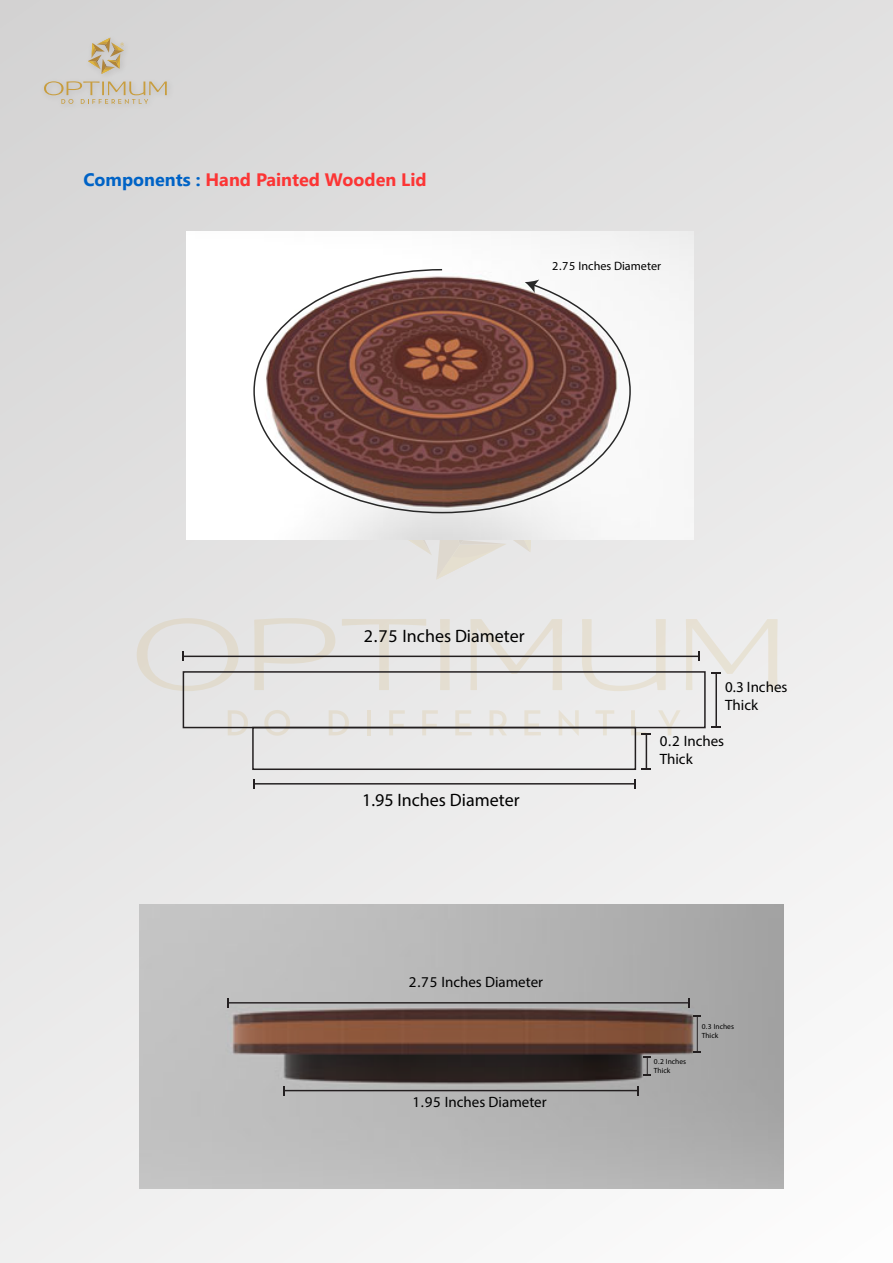
<style>
.page{position:relative;width:893px;height:1263px;background:#fff}
.page>*{position:absolute;margin:0;border:0;box-sizing:border-box;transform-origin:0 0}
.t1{font:18px "Myriad Pro";color:#000}
.t2{font:700 18px "Nirmala UI";color:#fc3535}
.t3{font:15px/18px "Myriad Pro";color:#000}
.t4{font:12.15px "Myriad Pro";color:#000}
.t5{font:7.5px/9px "Myriad Pro";color:#000}
.s1{color:#0063c6}
</style>
<div class="page">
<div style="left:0;top:0;width:893px;height:1263px;background:linear-gradient(to bottom,#dadada,#f5f5f5)"></div>
<svg style="left:254px;top:618px;width:81px;height:72px;background:#e3e1dd"></svg>
<svg style="left:342px;top:619px;width:84px;height:71px;background:#e5e3e1"></svg>
<svg style="left:440px;top:619px;width:10px;height:71px"></svg>
<svg style="left:470px;top:619px;width:92px;height:71px;background:#e6e4e0"></svg>
<svg style="left:582px;top:619px;width:84px;height:72px;background:#e8e6e3"></svg>
<svg style="left:228px;top:710px;width:20px;height:25px"></svg>
<svg style="left:264px;top:710px;width:26px;height:26px"></svg>
<svg style="left:329px;top:710px;width:20px;height:25px"></svg>
<hr style="left:367px;top:710px;width:3px;height:25px;background:#c89d3e">
<svg style="left:389px;top:710px;width:16px;height:25px"></svg>
<svg style="left:422px;top:710px;width:16px;height:25px"></svg>
<svg style="left:455px;top:710px;width:17px;height:25px"></svg>
<svg style="left:489px;top:710px;width:18px;height:25px"></svg>
<svg style="left:524px;top:710px;width:17px;height:25px"></svg>
<svg style="left:559px;top:710px;width:20px;height:26px"></svg>
<svg style="left:595px;top:710px;width:19px;height:25px"></svg>
<svg style="left:658px;top:710px;width:23px;height:25px"></svg>
<svg style="left:366px;top:539px;width:188px;height:41px;background:#e5e3e1"></svg>
<div style="left:37px;top:30px;width:141px;height:85px;background:#d6d5d5"></div>
<svg style="left:44px;top:81px;width:123px;height:23px;background:#cfc7b6"></svg>
<svg style="left:88px;top:38px;width:36px;height:36px"></svg>
<img style="left:186px;top:231px;width:507px;height:308px">
<svg style="left:253px;top:268px;width:379px;height:246px"></svg>
<svg style="left:525px;top:279px;width:14px;height:14px"></svg>
<div style="left:183px;top:671px;width:523px;height:57px;border:2px solid #231f20"></div>
<div style="left:252px;top:727px;width:384px;height:43px;border:2px solid #231f20"></div>
<hr style="left:254px;top:783px;width:381px;height:1px;background:#231f20">
<hr style="left:715px;top:673px;width:2px;height:54px;background:#231f20">
<hr style="left:646px;top:733px;width:1px;height:35px;background:#231f20">
<svg style="left:631px;top:710px;width:20px;height:25px"></svg>
<hr style="left:183px;top:656px;width:516px;height:1px;background:#231f20">
<svg style="left:686px;top:619px;width:92px;height:71px;background:#e7e5e1"></svg>
<svg style="left:137px;top:618px;width:102px;height:73px;background:#dddbd8"></svg>
<img style="left:139px;top:904px;width:644px;height:284px">
<hr style="left:228px;top:1002px;width:461px;height:1px;background:#231f20">
<svg style="left:688px;top:998px;width:2px;height:10px"></svg>
<hr style="left:284px;top:1090px;width:354px;height:1px;background:#231f20">
<svg style="left:637px;top:1086px;width:2px;height:9px"></svg>
<hr style="left:697px;top:1015px;width:1px;height:37px;background:#231f20">
<svg style="left:644px;top:1056px;width:7px;height:20px"></svg>
<p class="t2" style="left:83px;top:165px;width:345px"><span class="s1">Components :</span> Hand Painted Wooden Lid</p>
<p class="t4" style="left:552px;top:258px;width:110px">2.75 Inches Diameter</p>
<p class="t1" style="left:364px;top:625px;width:162px">2.75 Inches Diameter</p>
<p class="t1" style="left:362px;top:789px;width:159px">1.95 Inches Diameter</p>
<p class="t3" style="left:409px;top:973px;width:136px">2.75 Inches Diameter</p>
<p class="t3" style="left:725px;top:677px;width:64px">0.3 Inches<br>Thick</p>
<p class="t3" style="left:660px;top:732px;width:66px">0.2 Inches<br>Thick</p>
<p class="t5" style="left:654px;top:1057px;width:34px">0.2 Inches<br>Thick</p>
<p class="t5" style="left:702px;top:1022px;width:34px">0.3 Inches<br>Thick</p>
<p class="t3" style="left:412px;top:1092px;width:136px">1.95 Inches Diameter</p>
</div>
